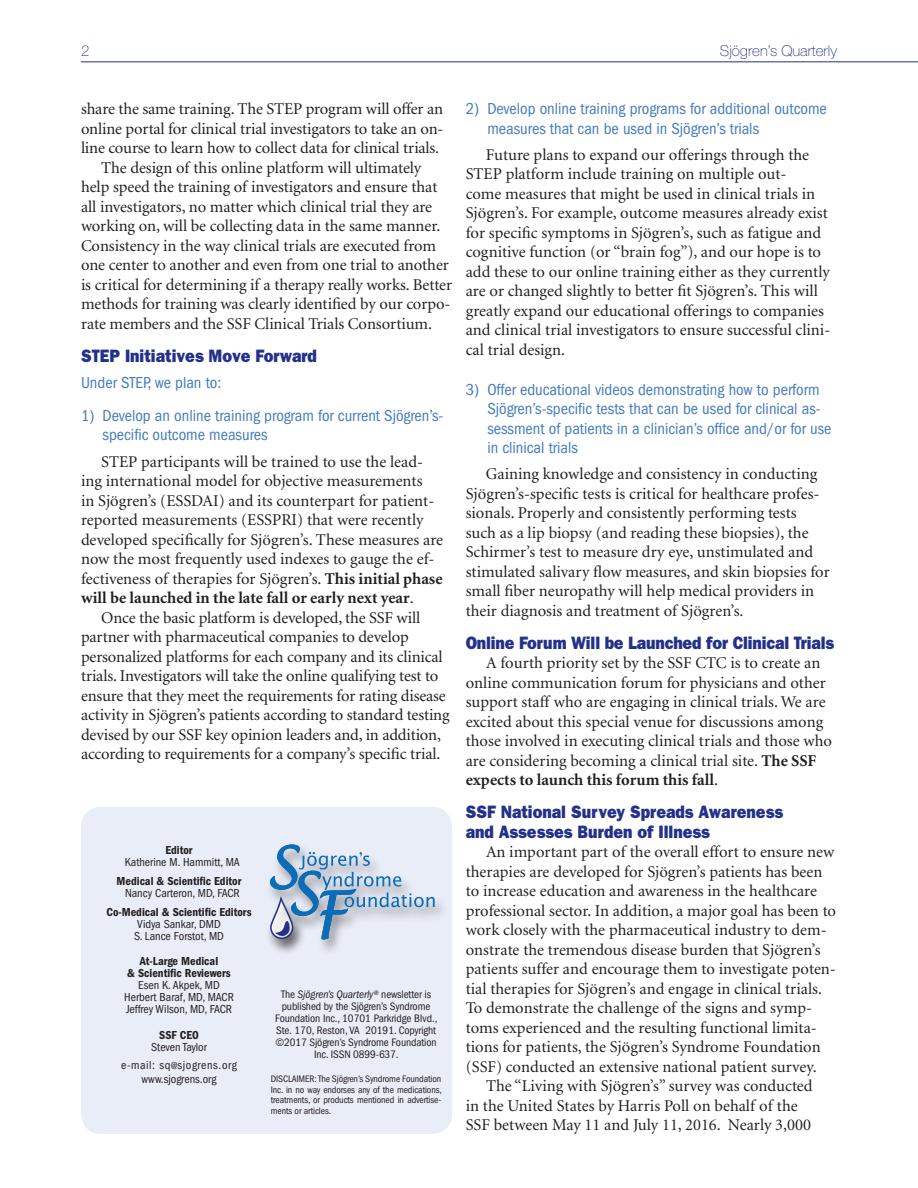
<style>
.page{position:relative;width:918px;height:1188px;background:#fff}
.page>*{position:absolute;margin:0;border:0;box-sizing:border-box;transform-origin:0 0}
.t1{font:800 18px/19.5px "Franklin Gothic";color:#24318b;scale:.9 1}
.t2{font:16.5px/19.5px "Minion";color:#231f20}
.t3{font:condensed 16.5px/19.5px "Franklin Gothic";color:#457bbf}
.t4{font:100 15px "Helvetica Neue";color:#24318b}
.t5{font:condensed 12px/12px "Franklin Gothic";color:#231f20}
.t6{font:600 condensed 12px/12px "Franklin Gothic";color:#231f20;text-align:center}
.t7{font:condensed 12px/17.7px "Franklin Gothic";letter-spacing:.05em;color:#231f20;text-align:center}
.t8{font:condensed 11.25px/12px "Franklin Gothic";letter-spacing:-.01em;color:#231f20;text-align:center}
.t9{font:condensed 9.75px/10.5px "Franklin Gothic";letter-spacing:-.01em;color:#231f20;text-align:justify}
.s1{font-weight:700}
.s2{font-size:10.5px}
.s3{font-style:italic}
</style>
<div class="page">
<div style="left:81px;top:807px;width:371px;height:327px;background:#e9edf7;border-radius:20px"></div>
<div style="left:265px;top:843px;width:183px;height:113px;background:#231f20;opacity:.5"></div>
<svg style="left:269px;top:844px;width:166px;height:96px"></svg>
<hr style="left:81px;top:62px;width:837px;height:1px;background:#24318b">
<p class="t4" style="left:81px;top:43px;width:10px">2</p>
<p class="t4" style="left:720px;top:43px;width:119px">Sjögren’s Quarterly</p>
<p class="t2" style="left:81px;top:100px;width:364px">share the same training. The STEP program will offer an</p>
<p class="t2" style="left:81px;top:119px;width:364px">online portal for clinical trial investigators to take an on-</p>
<p class="t2" style="left:81px;top:139px;width:360px">line course to learn how to collect data for clinical trials.</p>
<p class="t2" style="left:101px;top:158px;width:322px">The design of this online platform will ultimately</p>
<p class="t2" style="left:81px;top:178px;width:358px">help speed the training of investigators and ensure that</p>
<p class="t2" style="left:81px;top:197px;width:353px">all investigators, no matter which clinical trial they are</p>
<p class="t2" style="left:81px;top:217px;width:361px">working on, will be collecting data in the same manner.</p>
<p class="t2" style="left:81px;top:236px;width:357px">Consistency in the way clinical trials are executed from</p>
<p class="t2" style="left:81px;top:256px;width:369px">one center to another and even from one trial to another</p>
<p class="t2" style="left:81px;top:275px;width:373px">is critical for determining if a therapy really works. Better</p>
<p class="t2" style="left:81px;top:295px;width:371px">methods for training was clearly identified by our corpo-</p>
<p class="t2" style="left:81px;top:314px;width:352px">rate members and the SSF Clinical Trials Consortium.</p>
<p class="t1" style="left:81px;top:346px;width:264px">STEP Initiatives Move Forward</p>
<p class="t3" style="left:81px;top:373px;width:142px">Under STEP, we plan to:</p>
<p class="t3" style="left:103px;top:406px;width:342px;text-indent:-22px">1) Develop an online training program for current Sjögren’s&shy;specific outcome measures</p>
<p class="t2" style="left:81px;top:452px;width:364px;text-indent:20px">STEP participants will be trained to use the lead&shy;ing international model for objective measurements<br>in Sjögren’s (ESSDAI) and its counterpart for patient&shy;reported measurements (ESSPRI) that were recently developed specifically for Sjögren’s. These measures are now the most frequently used indexes to gauge the ef&shy;fectiveness of therapies for Sjögren’s. <span class="s1">This initial phase will be launched in the late fall or early next year</span>.</p>
<p class="t2" style="left:81px;top:608px;width:370px;text-indent:20px">Once the basic platform is developed, the SSF will partner with pharmaceutical companies to develop personalized platforms for each company and its clinical trials. Investigators will take the online qualifying test to ensure that they meet the requirements for rating disease activity in Sjögren’s patients according to standard testing devised by our SSF key opinion leaders and, in addition, according to requirements for a company’s specific trial.</p>
<p class="t6" style="left:165px;top:845px;width:29px">Editor</p>
<p class="t5" style="left:125px;top:857px;width:116px">Katherine M. Hammitt, MA</p>
<p class="t6" style="left:117px;top:875px;width:126px">Medical &amp; Scientific Editor</p>
<p class="t5" style="left:125px;top:887px;width:116px">Nancy Carteron, MD, FACR</p>
<p class="t6" style="left:106px;top:906px;width:147px">Co-Medical &amp; Scientific Editors</p>
<p class="t5" style="left:134px;top:918px;width:91px">Vidya Sankar, DMD<br>S. Lance Forstot, MD</p>
<p class="t6" style="left:127px;top:956px;width:105px">At-Large Medical<br>&amp; Scientific Reviewers</p>
<p class="t5" style="left:124px;top:980px;width:111px;text-align:center">Esen K. Akpek, MD<br>Herbert Baraf, MD, MACR<br>Jeffrey Wilson, MD, FACR</p>
<p class="t6" style="left:159px;top:1029px;width:41px">SSF CEO</p>
<p class="t7" style="left:121px;top:1038px;width:117px">Steven Taylor<br>e-mail: sq<span class="s2">@</span>sjogrens.org</p>
<p class="t5" style="left:142px;top:1073px;width:76px">www.sjogrens.org</p>
<p class="t8" style="left:275px;top:989px;width:164px">The <span class="s3">Sjögren’s Quarterly®</span> newsletter is published by the Sjögren’s Syndrome Foundation Inc., 10701 Parkridge Blvd., Ste. 170, Reston, VA 20191. Copyright ©2017 Sjögren’s Syndrome Foundation Inc. ISSN 0899-637.</p>
<p class="t9" style="left:271px;top:1074px;width:172px">DISCLAIMER: The Sjögren’s Syndrome Foundation Inc. in no way endorses any of the medications, treatments, or products mentioned in advertise&shy;ments or articles.</p>
<p class="t3" style="left:487px;top:99px;width:341px;text-indent:-22px">2) Develop online training programs for additional outcome measures that can be used in Sjögren’s trials</p>
<p class="t2" style="left:466px;top:145px;width:366px;text-indent:20px">Future plans to expand our offerings through the STEP platform include training on multiple out-<br>come measures that might be used in clinical trials in Sjögren’s. For example, outcome measures already exist for specific symptoms in Sjögren’s, such as fatigue and cognitive function (or “brain fog”), and our hope is to add these to our online training either as they currently are or changed slightly to better fit Sjögren’s. This will greatly expand our educational offerings to companies and clinical trial investigators to ensure successful clini&shy;cal trial design.</p>
<p class="t3" style="left:487px;top:380px;width:346px;text-indent:-22px">3) Offer educational videos demonstrating how to perform Sjögren’s-specific tests that can be used for clinical as&shy;sessment of patients in a clinician’s office and/or for use in clinical trials</p>
<p class="t2" style="left:466px;top:465px;width:366px;text-indent:20px">Gaining knowledge and consistency in conducting Sjögren’s-specific tests is critical for healthcare profes&shy;sionals. Properly and consistently performing tests such as a lip biopsy (and reading these biopsies), the Schirmer’s test to measure dry eye, unstimulated and stimulated salivary flow measures, and skin biopsies for small fiber neuropathy will help medical providers in their diagnosis and treatment of Sjögren’s.</p>
<p class="t1" style="left:466px;top:633px;width:411px">Online Forum Will be Launched for Clinical Trials</p>
<p class="t2" style="left:466px;top:654px;width:368px;text-indent:20px">A fourth priority set by the SSF CTC is to create an online communication forum for physicians and other support staff who are engaging in clinical trials. We are excited about this special venue for discussions among those involved in executing clinical trials and those who are considering becoming a clinical trial site. <span class="s1">The SSF expects to launch this forum this fall</span>.</p>
<p class="t1" style="left:466px;top:802px;width:354px">SSF National Survey Spreads Awareness and Assesses Burden of Illness</p>
<p class="t2" style="left:466px;top:843px;width:372px;text-indent:20px">An important part of the overall effort to ensure new therapies are developed for Sjögren’s patients has been to increase education and awareness in the healthcare professional sector. In addition, a major goal has been to work closely with the pharmaceutical industry to dem&shy;onstrate the tremendous disease burden that Sjögren’s patients suffer and encourage them to investigate poten&shy;tial therapies for Sjögren’s and engage in clinical trials.<br>To demonstrate the challenge of the signs and symp&shy;toms experienced and the resulting functional limita&shy;tions for patients, the Sjögren’s Syndrome Foundation (SSF) conducted an extensive national patient survey.</p>
<p class="t2" style="left:466px;top:1077px;width:348px;text-indent:20px">The “Living with Sjögren’s” survey was conducted in the United States by Harris Poll on behalf of the<br>SSF between May 11 and July 11, 2016. Nearly 3,000</p>
</div>
